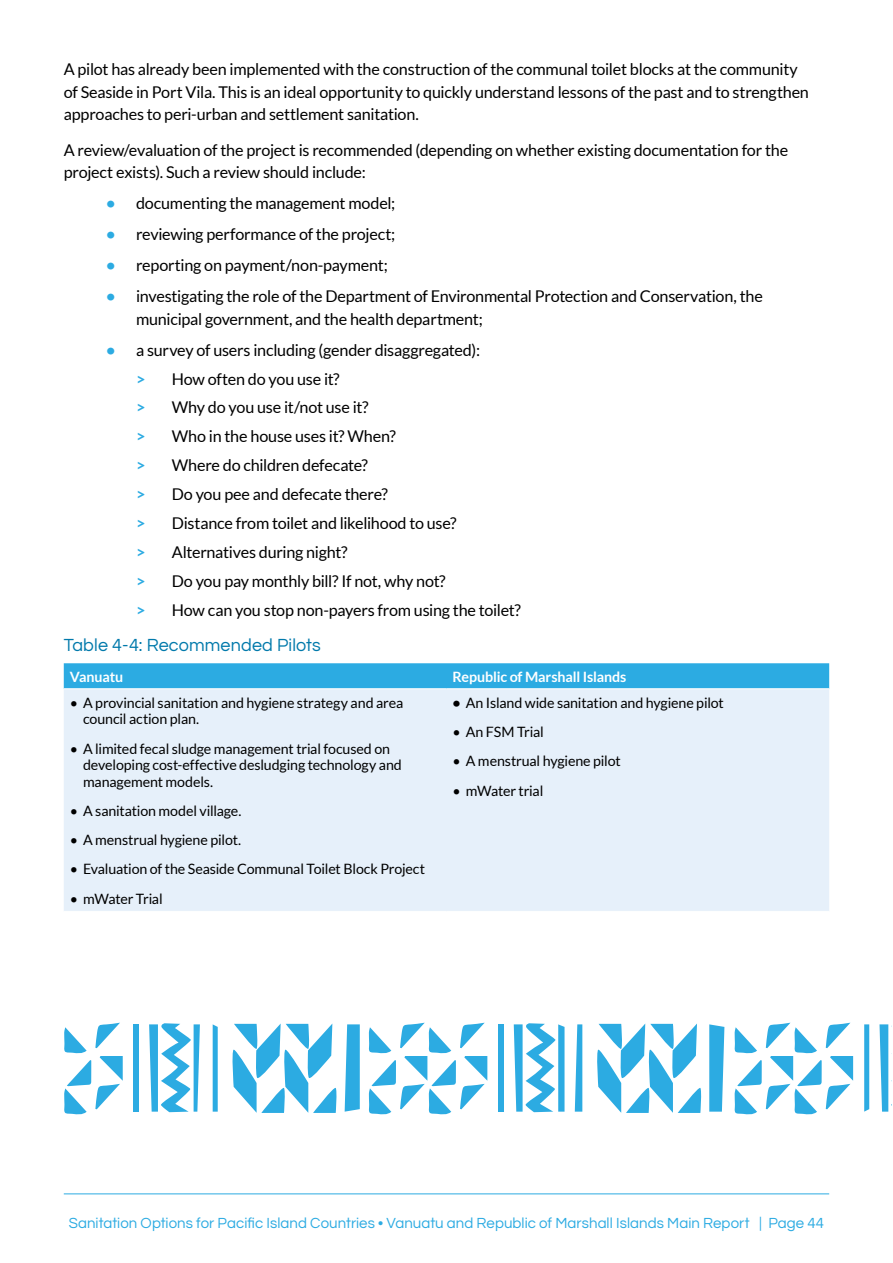
<style>
.page{position:relative;width:893px;height:1263px;background:#fff}
.page>*{position:absolute;margin:0;border:0;box-sizing:border-box;transform-origin:0 0}
.Table_Header{font:18px "Questrial";letter-spacing:.005em;color:#0079ab}
.Body{font:16.2px/22.5px "Lato";letter-spacing:-.015em;color:#000}
.t1{font:15px "Questrial";letter-spacing:.005em;color:#2cabe2}
.Body-2{font:14.25px/16.5px "Lato";letter-spacing:-.01em;color:#000}
.Body-3{font:700 14.25px "Lato";letter-spacing:-.01em;color:#fff}
.s1{font-weight:700;color:#2cabe2}
.s2{font-weight:700}
</style>
<div class="page">
<div style="left:64px;top:663px;width:765px;height:25px;background:#2cabe2"></div>
<div style="left:64px;top:689px;width:765px;height:222px;background:#e6f0fa"></div>
<svg style="left:734px;top:1023px;width:119px;height:91px"></svg>
<svg style="left:864px;top:1024px;width:5px;height:88px"></svg>
<svg style="left:879px;top:1024px;width:13px;height:88px"></svg>
<svg style="left:368px;top:1023px;width:119px;height:91px"></svg>
<div style="left:498px;top:1024px;width:5px;height:88px;background:#2cabe2"></div>
<svg style="left:709px;top:1024px;width:15px;height:88px"></svg>
<svg style="left:575px;top:1024px;width:7px;height:88px"></svg>
<svg style="left:514px;top:1023px;width:50px;height:89px"></svg>
<svg style="left:597px;top:1023px;width:105px;height:90px"></svg>
<svg style="left:64px;top:1023px;width:59px;height:91px"></svg>
<div style="left:134px;top:1024px;width:5px;height:88px;background:#2cabe2"></div>
<svg style="left:345px;top:1024px;width:15px;height:88px"></svg>
<svg style="left:213px;top:1024px;width:5px;height:88px"></svg>
<svg style="left:149px;top:1023px;width:51px;height:89px"></svg>
<svg style="left:232px;top:1023px;width:105px;height:90px"></svg>
<hr style="left:64px;top:1193px;width:765px;height:1px;background:#2cabe2">
<p class="Body" style="left:64px;top:58px;width:747px">A pilot has already been implemented with the construction of the communal toilet blocks at the community of Seaside in Port Vila. This is an ideal opportunity to quickly understand lessons of the past and to strengthen approaches to peri-urban and settlement sanitation.</p>
<p class="Body" style="left:64px;top:138px;width:726px">A review/evaluation of the project is recommended (depending on whether existing documentation for the project exists). Such a review should include:</p>
<p class="Body" style="left:106px;top:192px;width:290px"><span class="s1">•</span> documenting the management model;</p>
<p class="Body" style="left:106px;top:223px;width:291px"><span class="s1">•</span> reviewing performance of the project;</p>
<p class="Body" style="left:106px;top:254px;width:283px"><span class="s1">•</span> reporting on payment/non-payment;</p>
<p class="Body" style="left:136px;top:285px;width:628px;text-indent:-30px"><span class="s1">•</span> investigating the role of the Department of Environmental Protection and Conservation, the municipal government, and the health department;</p>
<p class="Body" style="left:106px;top:338px;width:375px"><span class="s1">•</span> a survey of users including (gender disaggregated):</p>
<p class="Body" style="left:136px;top:367px;width:205px"><span class="s1">&gt;</span> How often do you use it?</p>
<p class="Body" style="left:136px;top:396px;width:234px"><span class="s1">&gt;</span> Why do you use it/not use it?</p>
<p class="Body" style="left:136px;top:425px;width:261px"><span class="s1">&gt;</span> Who in the house uses it? When?</p>
<p class="Body" style="left:136px;top:454px;width:233px"><span class="s1">&gt;</span> Where do children defecate?</p>
<p class="Body" style="left:136px;top:483px;width:253px"><span class="s1">&gt;</span> Do you pee and defecate there?</p>
<p class="Body" style="left:136px;top:512px;width:322px"><span class="s1">&gt;</span> Distance from toilet and likelihood to use?</p>
<p class="Body" style="left:136px;top:541px;width:213px"><span class="s1">&gt;</span> Alternatives during night?</p>
<p class="Body" style="left:136px;top:569px;width:311px"><span class="s1">&gt;</span> Do you pay monthly bill? If not, why not?</p>
<p class="Body" style="left:136px;top:598px;width:386px"><span class="s1">&gt;</span> How can you stop non-payers from using the toilet?</p>
<p class="Table_Header" style="left:64px;top:632px;width:259px">Table 4-4: Recommended Pilots</p>
<p class="Body-3" style="left:70px;top:668px;width:55px">Vanuatu</p>
<p class="Body-3" style="left:452px;top:668px;width:176px">Republic of Marshall Islands</p>
<p class="Body-2" style="left:83px;top:694px;width:322px;text-indent:-13px">• A provincial sanitation and hygiene strategy and area council action plan.</p>
<p class="Body-2" style="left:83px;top:740px;width:320px;text-indent:-13px">• A limited fecal sludge management trial focused on developing cost-effective desludging technology and management models.</p>
<p class="Body-2" style="left:70px;top:802px;width:173px">• A sanitation model village.</p>
<p class="Body-2" style="left:70px;top:832px;width:173px">• A menstrual hygiene pilot.</p>
<p class="Body-2" style="left:70px;top:861px;width:357px">• Evaluation of the Seaside Communal Toilet Block Project</p>
<p class="Body-2" style="left:70px;top:890px;width:94px">• mWater Trial</p>
<p class="Body-2" style="left:452px;top:694px;width:273px"><span class="s2">•</span> An Island wide sanitation and hygiene pilot</p>
<p class="Body-2" style="left:452px;top:724px;width:93px">• An FSM Trial</p>
<p class="Body-2" style="left:452px;top:753px;width:170px">• A menstrual hygiene pilot</p>
<p class="Body-2" style="left:452px;top:782px;width:92px">• mWater trial</p>
<p class="t1" style="left:69px;top:1213px;width:757px">Sanitation Options for Pacific Island Countries • Vanuatu and Republic of Marshall Islands Main Report | Page 44</p>
</div>
